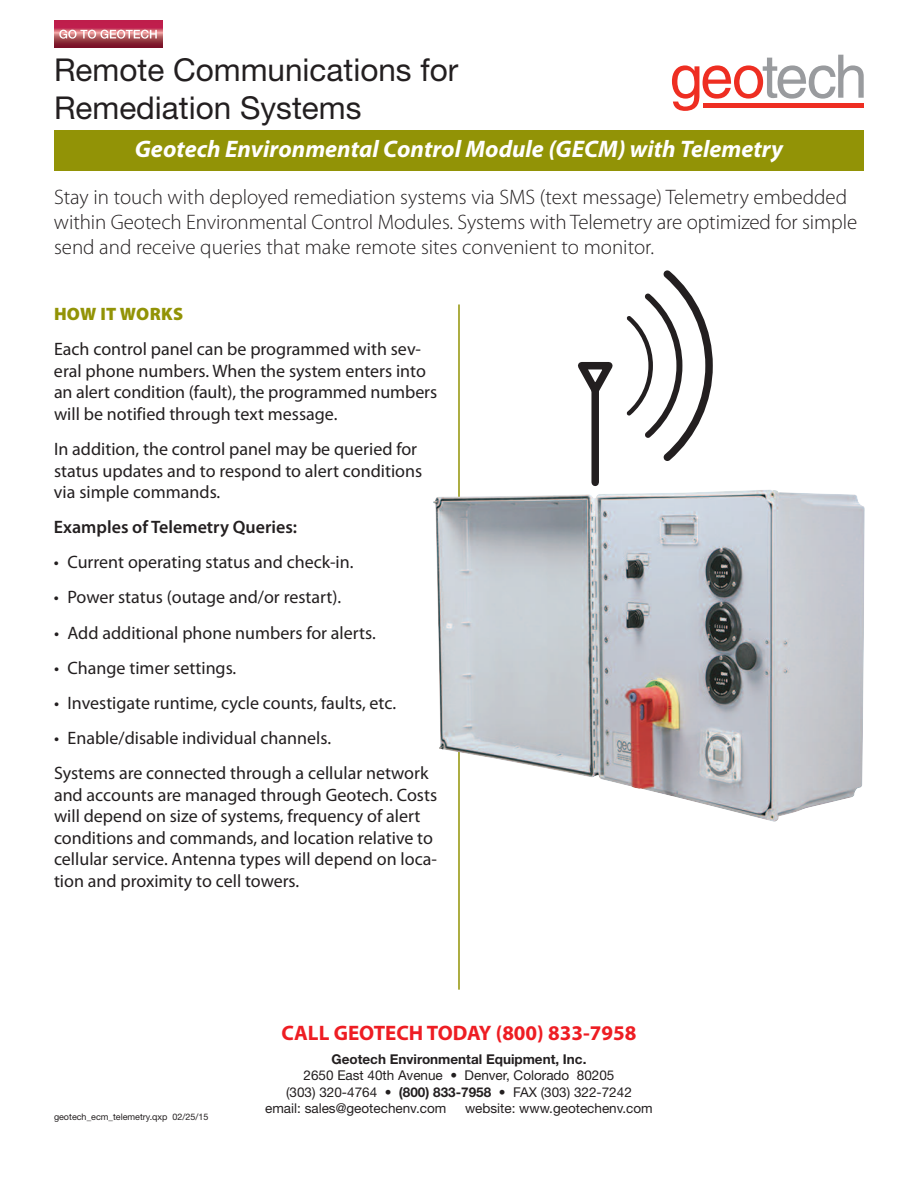
<style>
.page{position:relative;width:918px;height:1188px;background:#fff}
.page>*{position:absolute;margin:0;border:0;box-sizing:border-box;transform-origin:0 0}
.t1{font:31.5px/37.8px "Helvetica Neue";color:#231f20}
.t2{font:italic 700 24px "Myriad Pro";color:#fff}
.t3{font:300 21px/25.2px "Myriad Pro";color:#231f20}
.t4{font:700 21px "Myriad Pro";color:#ee1d23}
.t5{font:18px/21.6px "Myriad Pro";color:#231f20}
.t6{font:600 18px "Myriad Pro";color:#231f20}
.t7{font:900 18px "Myriad Pro";letter-spacing:.02em;color:#929306}
.t8{font:13.5px "Helvetica Neue";color:#231f20}
.t9{font:700 13.5px "Helvetica Neue";color:#231f20}
.t10{font:9px "Helvetica Neue";color:#231f20}
.s1{font-weight:700}
</style>
<div class="page">
<svg style="left:672px;top:55px;width:192px;height:56px"></svg>
<div style="left:703px;top:103px;width:161px;height:5px;background:#ee2e22"></div>
<div style="left:54px;top:130px;width:810px;height:41px;background:#929306"></div>
<svg style="left:54px;top:21px;width:108px;height:27px;background:#a52845"></svg>
<svg style="left:59px;top:30px;width:98px;height:9px"></svg>
<hr style="left:458px;top:304px;width:2px;height:686px;background:#929306">
<img style="left:433px;top:489px;width:432px;height:333px">
<svg style="left:578px;top:362px;width:35px;height:29px"></svg>
<div style="left:591px;top:390px;width:8px;height:92px;background:#231f20"></div>
<svg style="left:627px;top:270px;width:86px;height:191px"></svg>
<h1 class="t1" style="left:54px;top:54px;width:406px">Remote Communications for<br>Remediation Systems</h1>
<h2 class="t2" style="left:135px;top:140px;width:650px">Geotech Environmental Control Module (GECM) with Telemetry</h2>
<p class="t3" style="left:54px;top:186px;width:805px">Stay in touch with deployed remediation systems via SMS (text message) Telemetry embedded within Geotech Environmental Control Modules. Systems with Telemetry are optimized for simple send and receive queries that make remote sites convenient to monitor.</p>
<p class="t7" style="left:54px;top:307px;width:131px">HOW IT WORKS</p>
<p class="t5" style="left:54px;top:340px;width:385px">Each control panel can be programmed with sev&shy;eral phone numbers. When the system enters into an alert condition (fault), the programmed numbers will be notified through text message.</p>
<p class="t5" style="left:54px;top:440px;width:370px">In addition, the control panel may be queried for status updates and to respond to alert conditions via simple commands.</p>
<p class="t6" style="left:54px;top:520px;width:245px">Examples of Telemetry Queries:</p>
<p class="t5" style="left:54px;top:553px;width:301px">• Current operating status and check-in.</p>
<p class="t5" style="left:54px;top:588px;width:289px">• Power status (outage and/or restart).</p>
<p class="t5" style="left:54px;top:623px;width:323px">• Add additional phone numbers for alerts.</p>
<p class="t5" style="left:54px;top:658px;width:184px">• Change timer settings.</p>
<p class="t5" style="left:54px;top:693px;width:344px">• Investigate runtime, cycle counts, faults, etc.</p>
<p class="t5" style="left:54px;top:722px;width:376px;line-height:35.1px">• Enable/disable individual channels.<br>Systems are connected through a cellular network</p>
<p class="t5" style="left:54px;top:785px;width:385px">and accounts are managed through Geotech. Costs will depend on size of systems, frequency of alert conditions and commands, and location relative to cellular service. Antenna types will depend on loca&shy;tion and proximity to cell towers.</p>
<p class="t10" style="left:54px;top:1114px;width:156px">geotech_ecm_telemetry.qxp 02/25/15</p>
<p class="t4" style="left:282px;top:1025px;width:356px">CALL GEOTECH TODAY (800) 833-7958</p>
<p class="t9" style="left:332px;top:1055px;width:256px">Geotech Environmental Equipment, Inc.</p>
<p class="t8" style="left:304px;top:1071px;width:312px">2650 East 40th Avenue • Denver, Colorado 80205</p>
<p class="t8" style="left:286px;top:1087px;width:347px">(303) 320-4764 • <span class="s1">(800) 833-7958</span> • FAX (303) 322-7242</p>
<p class="t8" style="left:265px;top:1103px;width:183px">email: sales@geotechenv.com</p>
<p class="t8" style="left:465px;top:1103px;width:189px">website: www.geotechenv.com</p>
</div>
